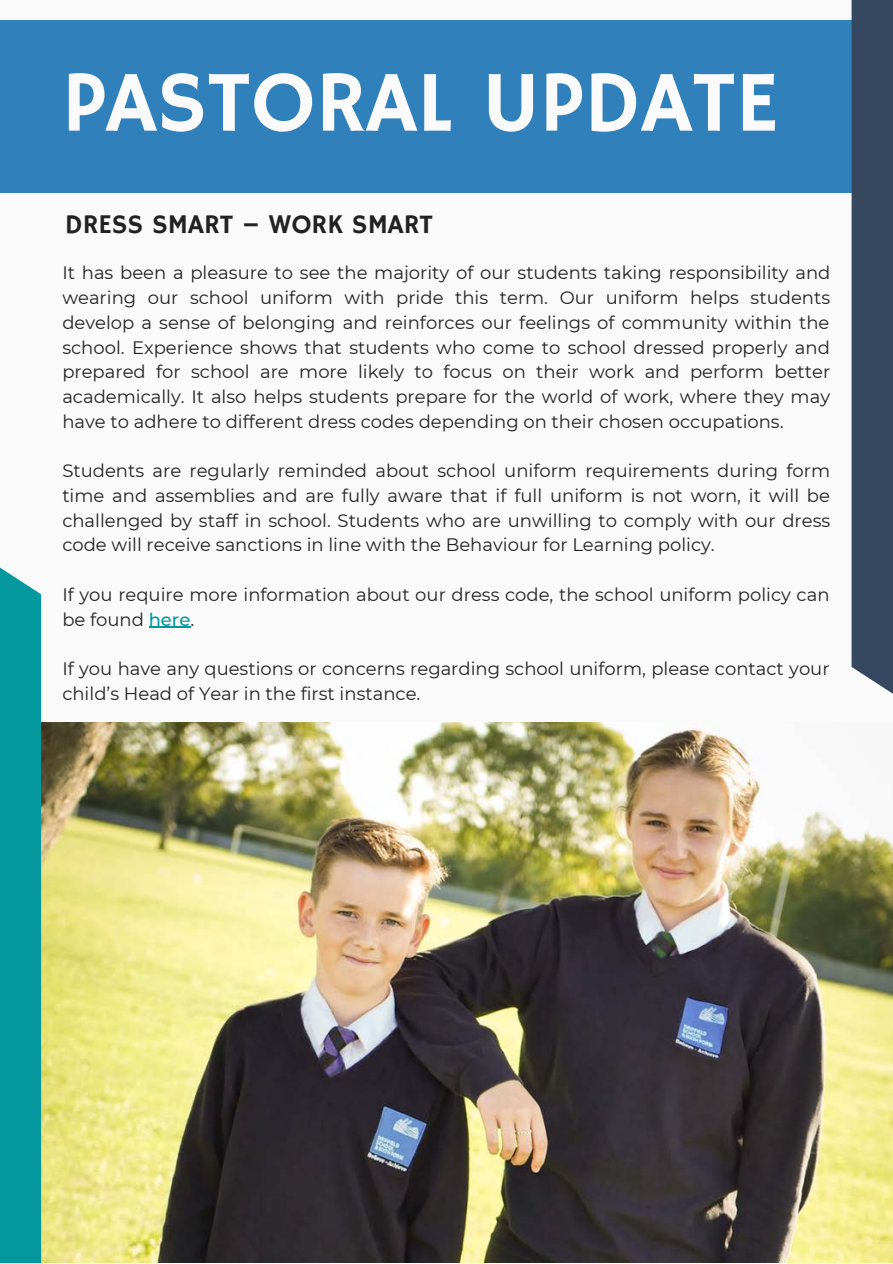
<style>
.page{position:relative;width:893px;height:1264px;background:#fff}
.page>*{position:absolute;margin:0;border:0;box-sizing:border-box;transform-origin:0 0}
.t1{font:86.85px "Hammersmith One";color:#fafafa}
.t2{font:27px "Hammersmith One";color:#222}
.t3{font:18px/24.8px "Montserrat";color:#222;text-align:justify}
.s1{font-weight:500;color:#03989e}
</style>
<div class="page">
<div style="left:0;top:0;width:892px;height:1262px;background:#fafafa"></div>
<div style="left:0;top:21px;width:892px;height:172px;background:#3080bb"></div>
<img style="left:41px;top:722px;width:851px;height:540px">
<div style="left:0;top:567px;width:41px;height:695px;background:#03989e"></div>
<div style="left:851px;top:0;width:41px;height:693px;background:#36485f"></div>
<hr style="left:149px;top:627px;width:41px;height:1px;background:#03989e">
<h1 class="t1" style="left:62px;top:52px;width:718px">PASTORAL UPDATE</h1>
<h2 class="t2" style="left:65px;top:209px;width:370px">DRESS SMART – WORK SMART</h2>
<p class="t3" style="left:62px;top:260px;width:769px">It has been a pleasure to see the majority of our students taking responsibility and wearing our school uniform with pride this term. Our uniform helps students develop a sense of belonging and reinforces our feelings of community within the school. Experience shows that students who come to school dressed properly and prepared for school are more likely to focus on their work and perform better academically. It also helps students prepare for the world of work, where they may have to adhere to different dress codes depending on their chosen occupations.</p>
<p class="t3" style="left:62px;top:458px;width:769px">Students are regularly reminded about school uniform requirements during form time and assemblies and are fully aware that if full uniform is not worn, it will be challenged by staff in school. Students who are unwilling to comply with our dress code will receive sanctions in line with the Behaviour for Learning policy.</p>
<p class="t3" style="left:62px;top:582px;width:768px">If you require more information about our dress code, the school uniform policy can be found <span class="s1">here</span>.</p>
<p class="t3" style="left:62px;top:656px;width:768px">If you have any questions or concerns regarding school uniform, please contact your child’s Head of Year in the first instance.</p>
</div>
